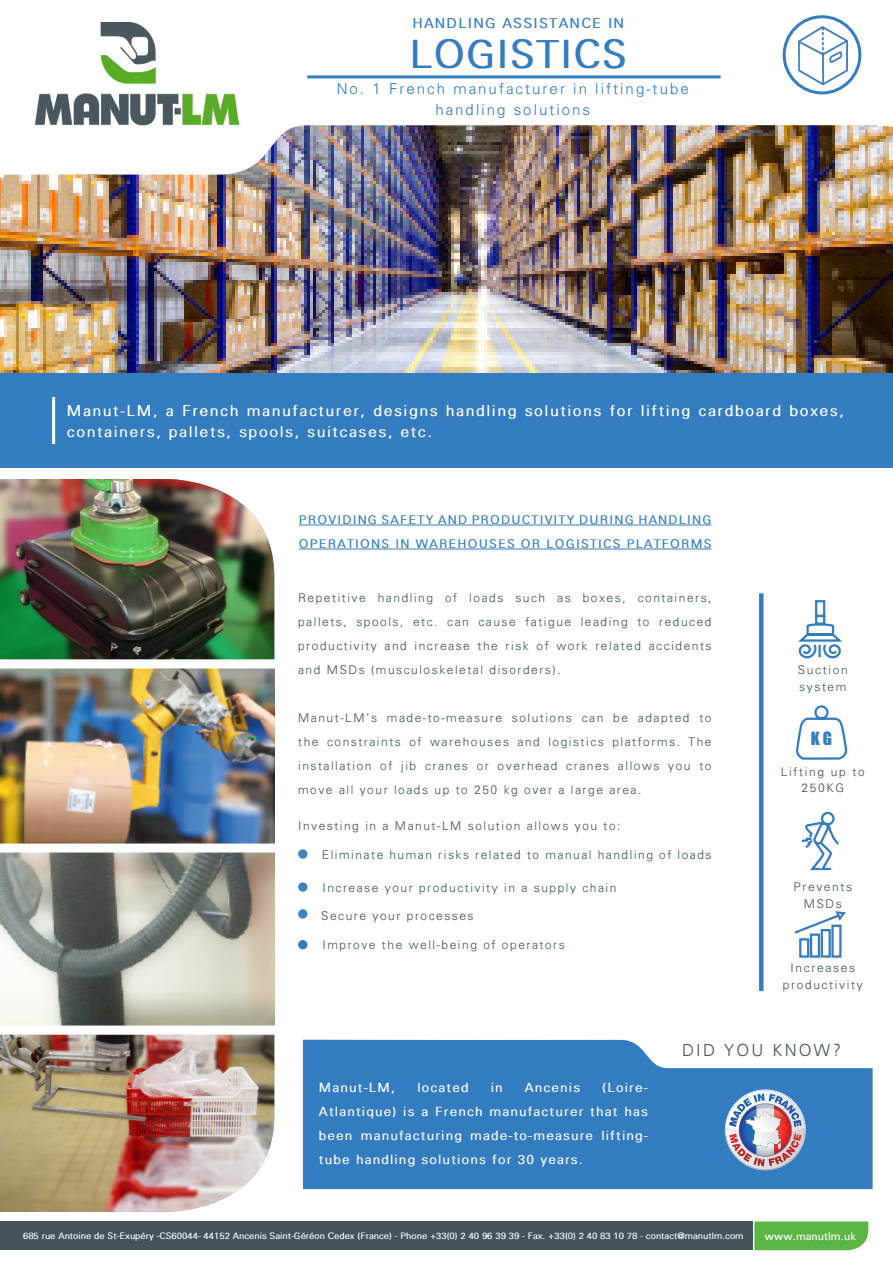
<style>
.page{position:relative;width:893px;height:1263px;background:#fff}
.page>*{position:absolute;margin:0;border:0;box-sizing:border-box;transform-origin:0 0}
.Premier_tire_gris{font:300 39px "Univers";letter-spacing:.025em;color:#347cc0}
.t1{font:16.8px "Impact";color:#347cc0}
.Titre_Vert{font:300 16.5px "Univers";letter-spacing:.14em;color:#45555f}
.Paragraphe_blanc{font:300 15px/21px "Univers";letter-spacing:.1em;color:#fff}
.Sous_titre{font:300 15px/21px "Univers";letter-spacing:.14em;color:#347cc0;text-align:center}
.Premier_titre{font:300 13.8px "Univers";letter-spacing:.09em;color:#347cc0}
.Paragraphe_blanc-2{font:300 12.75px/24px "Univers";letter-spacing:.09em;color:#fff;text-align:justify}
.Paragraphe_gris{font:300 12px/24px "Univers";letter-spacing:.13em;color:#45555f;text-align:center}
.Titre_souligné{font:300 12px/24px "Univers";letter-spacing:.1em;color:#347cc0}
.Majuscule_gris{font:300 12px/16.5px "Univers";letter-spacing:.14em;color:#45555f;text-align:center}
.t2{font:300 10.5px "Univers";letter-spacing:.01em;color:#fff}
.t3{font:300 8.85px "Univers";color:#fff}
</style>
<div class="page">
<svg style="left:303px;top:1040px;width:570px;height:149px;background:#4486c4"></svg>
<img style="left:0;top:175px;width:893px;height:198px">
<svg style="left:5px;top:42px;width:888px;height:133px"></svg>
<hr style="left:307px;top:75px;width:414px;height:3px;background:#347cc0">
<div style="left:0;top:373px;width:893px;height:95px;background:#347cc0"></div>
<hr style="left:299px;top:525px;width:412px;height:1px;background:#347cc0">
<hr style="left:299px;top:549px;width:412px;height:1px;background:#347cc0">
<img style="left:0;top:852px;width:274px;height:173px">
<img style="left:0;top:669px;width:274px;height:174px">
<svg style="left:798px;top:600px;width:44px;height:59px"></svg>
<svg style="left:801px;top:811px;width:38px;height:60px"></svg>
<svg style="left:794px;top:911px;width:52px;height:47px"></svg>
<svg style="left:796px;top:705px;width:52px;height:55px"></svg>
<div style="left:783px;top:15px;width:78px;height:79px;border:3px solid #347cc0;border-radius:50%"></div>
<hr style="left:52px;top:397px;width:3px;height:47px;background:#fff">
<hr style="left:759px;top:593px;width:4px;height:398px;background:#347cc0">
<img style="left:36px;top:22px;width:202px;height:103px">
<img style="left:0;top:479px;width:274px;height:180px">
<img style="left:0;top:1034px;width:274px;height:178px">
<svg style="left:298px;top:849px;width:9px;height:10px"></svg>
<svg style="left:298px;top:909px;width:9px;height:10px"></svg>
<div style="left:298px;top:940px;width:9px;height:9px;background:#347cc0;border-radius:50%"></div>
<svg style="left:298px;top:882px;width:9px;height:10px"></svg>
<img style="left:725px;top:1089px;width:81px;height:81px">
<img style="left:798px;top:26px;width:50px;height:59px">
<div style="left:878px;top:0;width:15px;height:125px;background:#fff"></div>
<div style="left:0;top:1221px;width:752px;height:29px;background:#44525a"></div>
<div style="left:754px;top:1221px;width:114px;height:29px;background:#5bb444"></div>
<p class="Premier_titre" style="left:412px;top:15px;width:213px">HANDLING ASSISTANCE IN</p>
<p class="Premier_tire_gris" style="left:409px;top:30px;width:219px">LOGISTICS</p>
<p class="Sous_titre" style="left:337px;top:78px;width:353px">No. 1 French manufacturer in lifting-tube handling solutions</p>
<p class="Paragraphe_blanc" style="left:67px;top:399px;width:779px">Manut-LM, a French manufacturer, designs handling solutions for lifting cardboard boxes, containers, pallets, spools, suitcases, etc.</p>
<p class="Titre_souligné" style="left:299px;top:507px;width:414px">PROVIDING SAFETY AND PRODUCTIVITY DURING HANDLING<br>OPERATIONS IN WAREHOUSES OR LOGISTICS PLATFORMS</p>
<p class="Paragraphe_gris" style="left:298px;top:586px;width:415px;text-align:justify">Repetitive handling of loads such as boxes, containers, pallets, spools, etc. can cause fatigue leading to reduced productivity and increase the risk of work related accidents and MSDs (musculoskeletal disorders).</p>
<p class="Paragraphe_gris" style="left:298px;top:706px;width:415px;text-align:justify">Manut-LM’s made-to-measure solutions can be adapted to the constraints of warehouses and logistics platforms. The installation of jib cranes or overhead cranes allows you to move all your loads up to 250 kg over a large area.</p>
<p class="Paragraphe_gris" style="left:298px;top:814px;width:324px">Investing in a Manut-LM solution allows you to:</p>
<p class="Paragraphe_gris" style="left:322px;top:842px;width:391px">Eliminate human risks related to manual handling of loads</p>
<p class="Paragraphe_gris" style="left:322px;top:875px;width:295px">Increase your productivity in a supply chain</p>
<p class="Paragraphe_gris" style="left:321px;top:904px;width:154px">Secure your processes</p>
<p class="Paragraphe_gris" style="left:322px;top:932px;width:244px">Improve the well-being of operators</p>
<p class="Paragraphe_gris" style="left:798px;top:661px;width:51px;line-height:16.5px;text-align:left">Suction system</p>
<h2 class="t1" style="left:811px;top:726px;width:23px">K G</h2>
<p class="Majuscule_gris" style="left:781px;top:763px;width:85px">Lifting up to<br>250KG</p>
<p class="Paragraphe_gris" style="left:793px;top:879px;width:60px;line-height:16.5px">Prevents<br>MSDs</p>
<p class="Paragraphe_gris" style="left:783px;top:959px;width:81px;line-height:16.5px">Increases productivity</p>
<p class="Paragraphe_blanc-2" style="left:319px;top:1075px;width:330px;text-indent:283px">(Loire-Atlantique) is a French manufacturer that has been manufacturing made-to-measure lifting&shy;tube handling solutions for 30 years.</p>
<p class="Paragraphe_blanc-2" style="left:319px;top:1075px;width:78px">Manut-LM,</p>
<p class="Paragraphe_blanc-2" style="left:417px;top:1075px;width:53px">located</p>
<p class="Paragraphe_blanc-2" style="left:491px;top:1075px;width:13px">in</p>
<p class="Paragraphe_blanc-2" style="left:525px;top:1075px;width:57px">Ancenis</p>
<p class="Titre_Vert" style="left:682px;top:1040px;width:160px">DID YOU KNOW?</p>
<p class="t3" style="left:23px;top:1231px;width:722px">685 rue Antoine de St-Exupéry -CS60044- 44152 Ancenis Saint-Géréon Cedex (France) - Phone +33(0) 2 40 96 39 39 - Fax. +33(0) 2 40 83 10 78 - contact@manutlm.com</p>
<p class="t2" style="left:765px;top:1230px;width:93px">www.manutlm.uk</p>
</div>
